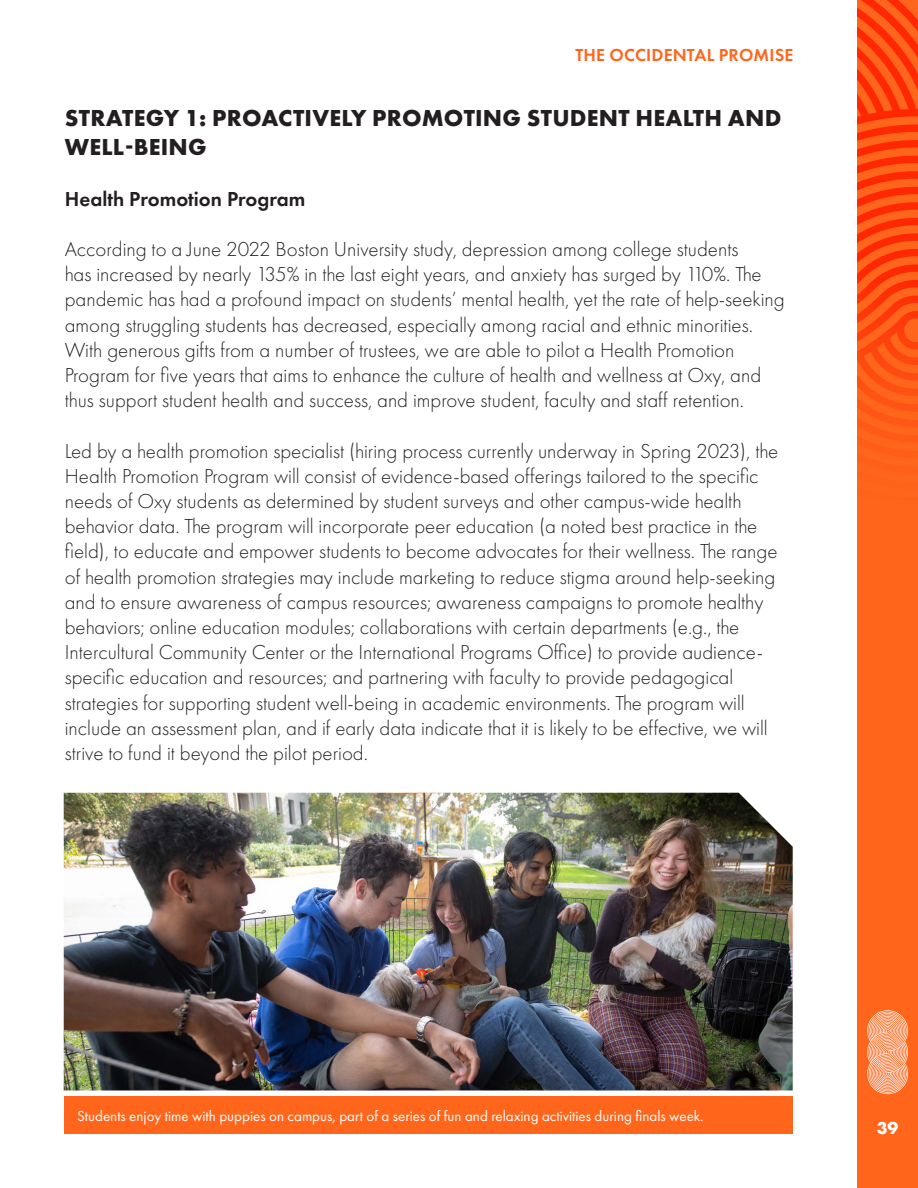
<style>
.page{position:relative;width:918px;height:1188px;background:#fff}
.page>*{position:absolute;margin:0;border:0;box-sizing:border-box;transform-origin:0 0}
.t1{font:700 24px/28.8px "Futura PT";letter-spacing:.01em;color:#231f20}
.t2{font:300 21px/25.2px "Futura PT";color:#231f20}
.t3{font:600 21px "Futura PT";color:#231f20}
.t4{font:600 18px "Futura PT";letter-spacing:.01em;color:#ff661c}
.t5{font:700 18px "Futura PT";color:#fff}
.t6{font:15px "Futura PT";color:#fff}
</style>
<div class="page">
<div style="left:857px;top:0;width:61px;height:1188px;background:#ff661c"></div>
<svg style="left:867px;top:1010px;width:41px;height:84px;background:#ffa479"></svg>
<svg style="left:857px;top:0;width:61px;height:441px"></svg>
<img style="left:64px;top:793px;width:729px;height:297px">
<div style="left:64px;top:1096px;width:729px;height:38px;background:#ff661c"></div>
<p class="t4" style="left:575px;top:44px;width:220px">THE OCCIDENTAL PROMISE</p>
<p class="t1" style="left:65px;top:103px;width:718px">STRATEGY 1: PROACTIVELY PROMOTING STUDENT HEALTH AND<br>WELL-BEING</p>
<p class="t3" style="left:65px;top:185px;width:242px">Health Promotion Program</p>
<p class="t2" style="left:65px;top:236px;width:721px">According to a June 2022 Boston University study, depression among college students<br>has increased by nearly 135% in the last eight years, and anxiety has surged by 110%. The pandemic has had a profound impact on students’ mental health, yet the rate of help-seeking among struggling students has decreased, especially among racial and ethnic minorities.<br>With generous gifts from a number of trustees, we are able to pilot a Health Promotion Program for five years that aims to enhance the culture of health and wellness at Oxy, and thus support student health and success, and improve student, faculty and staff retention.</p>
<p class="t2" style="left:65px;top:438px;width:715px">Led by a health promotion specialist (hiring process currently underway in Spring 2023), the Health Promotion Program will consist of evidence-based offerings tailored to the specific needs of Oxy students as determined by student surveys and other campus-wide health behavior data. The program will incorporate peer education (a noted best practice in the field), to educate and empower students to become advocates for their wellness. The range of health promotion strategies may include marketing to reduce stigma around help-seeking and to ensure awareness of campus resources; awareness campaigns to promote healthy behaviors; online education modules; collaborations with certain departments (e.g., the Intercultural Community Center or the International Programs Office) to provide audience&shy;specific education and resources; and partnering with faculty to provide pedagogical strategies for supporting student well-being in academic environments. The program will include an assessment plan, and if early data indicate that it is likely to be effective, we will strive to fund it beyond the pilot period.</p>
<p class="t6" style="left:77px;top:1107px;width:628px">Students enjoy time with puppies on campus, part of a series of fun and relaxing activities during finals week.</p>
<p class="t5" style="left:877px;top:1116px;width:23px">39</p>
</div>
